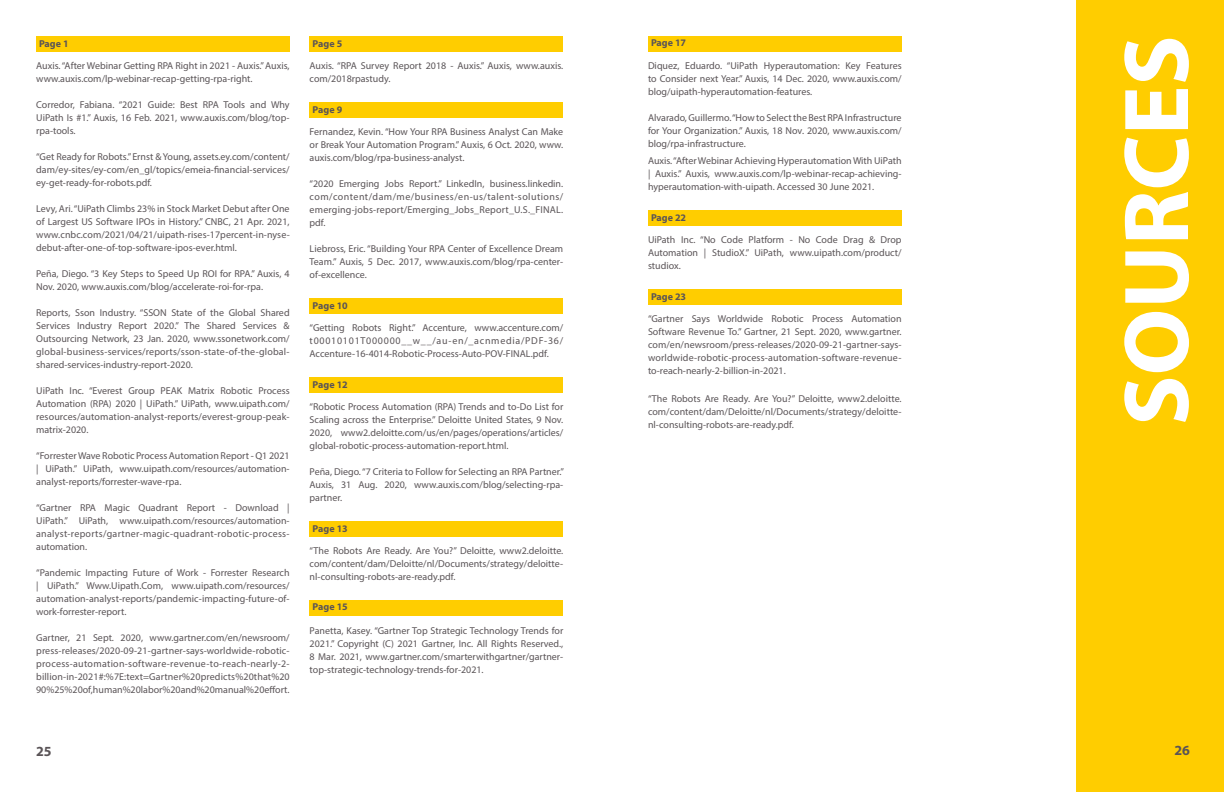
<style>
.page{position:relative;width:1224px;height:792px;background:#fff}
.page>*{position:absolute;margin:0;border:0;box-sizing:border-box;transform-origin:0 0}
.t1{font:700 93px "Myriad Pro";color:#fff}
.t2{font:700 14px "Myriad Pro";color:#5a5457}
.t3{font:10px/13px "Myriad Pro";color:#5a5457;text-align:justify}
.t4{font:700 10px "Myriad Pro";color:#5a5457}
</style>
<div class="page">
<div style="left:36px;top:36px;width:254px;height:15px;background:#ffcd00"></div>
<div style="left:310px;top:36px;width:253px;height:15px;background:#ffcd00"></div>
<div style="left:310px;top:102px;width:253px;height:15px;background:#ffcd00"></div>
<div style="left:310px;top:298px;width:253px;height:16px;background:#ffcd00"></div>
<div style="left:310px;top:377px;width:253px;height:16px;background:#ffcd00"></div>
<div style="left:310px;top:521px;width:253px;height:15px;background:#ffcd00"></div>
<div style="left:310px;top:600px;width:253px;height:15px;background:#ffcd00"></div>
<div style="left:648px;top:36px;width:254px;height:15px;background:#ffcd00"></div>
<div style="left:1076px;top:0;width:148px;height:792px;background:#ffcd00"></div>
<div style="left:648px;top:210px;width:254px;height:16px;background:#ffcd00"></div>
<div style="left:648px;top:289px;width:254px;height:16px;background:#ffcd00"></div>
<p class="t4" style="left:39px;top:37px;width:31px">Page 1</p>
<p class="t4" style="left:313px;top:37px;width:31px">Page 5</p>
<p class="t3" style="left:310px;top:59px;width:255px">Auxis. “RPA Survey Report 2018 - Auxis.” Auxis, www.auxis. com/2018rpastudy.</p>
<p class="t4" style="left:313px;top:103px;width:31px">Page 9</p>
<p class="t3" style="left:310px;top:125px;width:255px">Fernandez, Kevin. “How Your RPA Business Analyst Can Make or Break Your Automation Program.” Auxis, 6 Oct. 2020, www. auxis.com/blog/rpa-business-analyst.</p>
<p class="t3" style="left:310px;top:177px;width:255px">“2020 Emerging Jobs Report.” LinkedIn, business.linkedin. com/content/dam/me/business/en-us/talent-solutions/ emerging-jobs-report/Emerging_Jobs_Report_U.S._FINAL. pdf.</p>
<p class="t3" style="left:310px;top:242px;width:255px">Liebross, Eric. “Building Your RPA Center of Excellence Dream Team.” Auxis, 5 Dec. 2017, www.auxis.com/blog/rpa-center&shy;of-excellence.</p>
<p class="t4" style="left:313px;top:299px;width:37px">Page 10</p>
<p class="t3" style="left:310px;top:321px;width:255px">“Getting Robots Right.” Accenture, www.accenture.com/ t00010101T000000__w__/au-en/_acnmedia/PDF-36/ Accenture-16-4014-Robotic-Process-Auto-POV-FINAL.pdf.</p>
<p class="t4" style="left:313px;top:378px;width:37px">Page 12</p>
<p class="t3" style="left:310px;top:400px;width:255px">“Robotic Process Automation (RPA) Trends and to-Do List for Scaling across the Enterprise.” Deloitte United States, 9 Nov.<br>2020, www2.deloitte.com/us/en/pages/operations/articles/ global-robotic-process-automation-report.html.</p>
<p class="t3" style="left:310px;top:465px;width:256px">Peña, Diego. “7 Criteria to Follow for Selecting an RPA Partner.” Auxis, 31 Aug. 2020, www.auxis.com/blog/selecting-rpa&shy;partner.</p>
<p class="t3" style="left:36px;top:59px;width:255px">Auxis. “After Webinar Getting RPA Right in 2021 - Auxis.” Auxis, www.auxis.com/lp-webinar-recap-getting-rpa-right.</p>
<p class="t3" style="left:36px;top:98px;width:255px">Corredor, Fabiana. “2021 Guide: Best RPA Tools and Why UiPath Is #1.” Auxis, 16 Feb. 2021, www.auxis.com/blog/top&shy;rpa-tools.</p>
<p class="t3" style="left:36px;top:150px;width:255px">“Get Ready for Robots.” Ernst &amp; Young, assets.ey.com/content/ dam/ey-sites/ey-com/en_gl/topics/emeia-financial-services/ ey-get-ready-for-robots.pdf.</p>
<p class="t3" style="left:36px;top:202px;width:255px">Levy, Ari. “UiPath Climbs 23% in Stock Market Debut after One of Largest US Software IPOs in History.” CNBC, 21 Apr. 2021, www.cnbc.com/2021/04/21/uipath-rises-17percent-in-nyse&shy;debut-after-one-of-top-software-ipos-ever.html.</p>
<p class="t3" style="left:36px;top:267px;width:255px">Peña, Diego. “3 Key Steps to Speed Up ROI for RPA.” Auxis, 4<br>Nov. 2020, www.auxis.com/blog/accelerate-roi-for-rpa.</p>
<p class="t3" style="left:36px;top:306px;width:255px">Reports, Sson Industry. “SSON State of the Global Shared Services Industry Report 2020.” The Shared Services &amp; Outsourcing Network, 23 Jan. 2020, www.ssonetwork.com/ global-business-services/reports/sson-state-of-the-global&shy;shared-services-industry-report-2020.</p>
<p class="t3" style="left:36px;top:384px;width:255px">UiPath Inc. “Everest Group PEAK Matrix Robotic Process Automation (RPA) 2020 | UiPath.” UiPath, www.uipath.com/ resources/automation-analyst-reports/everest-group-peak&shy;matrix-2020.</p>
<p class="t3" style="left:36px;top:449px;width:255px">“Forrester Wave Robotic Process Automation Report - Q1 2021 | UiPath.” UiPath, www.uipath.com/resources/automation&shy;analyst-reports/forrester-wave-rpa.</p>
<p class="t3" style="left:36px;top:501px;width:255px">“Gartner RPA Magic Quadrant Report - Download | UiPath.” UiPath, www.uipath.com/resources/automation&shy;analyst-reports/gartner-magic-quadrant-robotic-process&shy;automation.</p>
<p class="t3" style="left:36px;top:566px;width:255px">“Pandemic Impacting Future of Work - Forrester Research | UiPath.” Www.Uipath.Com, www.uipath.com/resources/ automation-analyst-reports/pandemic-impacting-future-of&shy;work-forrester-report.</p>
<p class="t3" style="left:36px;top:631px;width:255px">Gartner, 21 Sept. 2020, www.gartner.com/en/newsroom/ press-releases/2020-09-21-gartner-says-worldwide-robotic&shy;process-automation-software-revenue-to-reach-nearly-2- billion-in-2021#:%7E:text=Gartner%20predicts%20that%20<br>90%25%20of,human%20labor%20and%20manual%20effort.</p>
<p class="t4" style="left:313px;top:522px;width:37px">Page 13</p>
<p class="t3" style="left:310px;top:544px;width:255px">“The Robots Are Ready. Are You?” Deloitte, www2.deloitte. com/content/dam/Deloitte/nl/Documents/strategy/deloitte&shy;nl-consulting-robots-are-ready.pdf.</p>
<p class="t4" style="left:313px;top:601px;width:37px">Page 15</p>
<p class="t3" style="left:310px;top:624px;width:255px">Panetta, Kasey. “Gartner Top Strategic Technology Trends for 2021.” Copyright (C) 2021 Gartner, Inc. All Rights Reserved., 8 Mar. 2021, www.gartner.com/smarterwithgartner/gartner&shy;top-strategic-technology-trends-for-2021.</p>
<h2 class="t2" style="left:36px;top:742px;width:17px">25</h2>
<p class="t4" style="left:651px;top:37px;width:37px">Page 17</p>
<p class="t3" style="left:648px;top:59px;width:255px">Diquez, Eduardo. “UiPath Hyperautomation: Key Features to Consider next Year.” Auxis, 14 Dec. 2020, www.auxis.com/ blog/uipath-hyperautomation-features.</p>
<p class="t3" style="left:648px;top:111px;width:255px">Alvarado, Guillermo. “How to Select the Best RPA Infrastructure for Your Organization.” Auxis, 18 Nov. 2020, www.auxis.com/ blog/rpa-infrastructure.</p>
<p class="t3" style="left:648px;top:154px;width:255px">Auxis. “After Webinar Achieving Hyperautomation With UiPath | Auxis.” Auxis, www.auxis.com/lp-webinar-recap-achieving&shy;hyperautomation-with-uipath. Accessed 30 June 2021.</p>
<p class="t4" style="left:651px;top:211px;width:37px">Page 22</p>
<p class="t3" style="left:648px;top:233px;width:255px">UiPath Inc. “No Code Platform - No Code Drag &amp; Drop Automation | StudioX.” UiPath, www.uipath.com/product/ studiox.</p>
<p class="t4" style="left:651px;top:290px;width:37px">Page 23</p>
<p class="t3" style="left:648px;top:312px;width:255px">“Gartner Says Worldwide Robotic Process Automation Software Revenue To.” Gartner, 21 Sept. 2020, www.gartner. com/en/newsroom/press-releases/2020-09-21-gartner-says&shy;worldwide-robotic-process-automation-software-revenue&shy;to-reach-nearly-2-billion-in-2021.</p>
<p class="t3" style="left:648px;top:391px;width:255px">“The Robots Are Ready. Are You?” Deloitte, www2.deloitte. com/content/dam/Deloitte/nl/Documents/strategy/deloitte&shy;nl-consulting-robots-are-ready.pdf.</p>
<h1 class="t1" style="left:1096px;top:426px;width:392px;rotate:-90deg">SOURCES</h1>
<h2 class="t2" style="left:1174px;top:742px;width:17px">26</h2>
</div>
